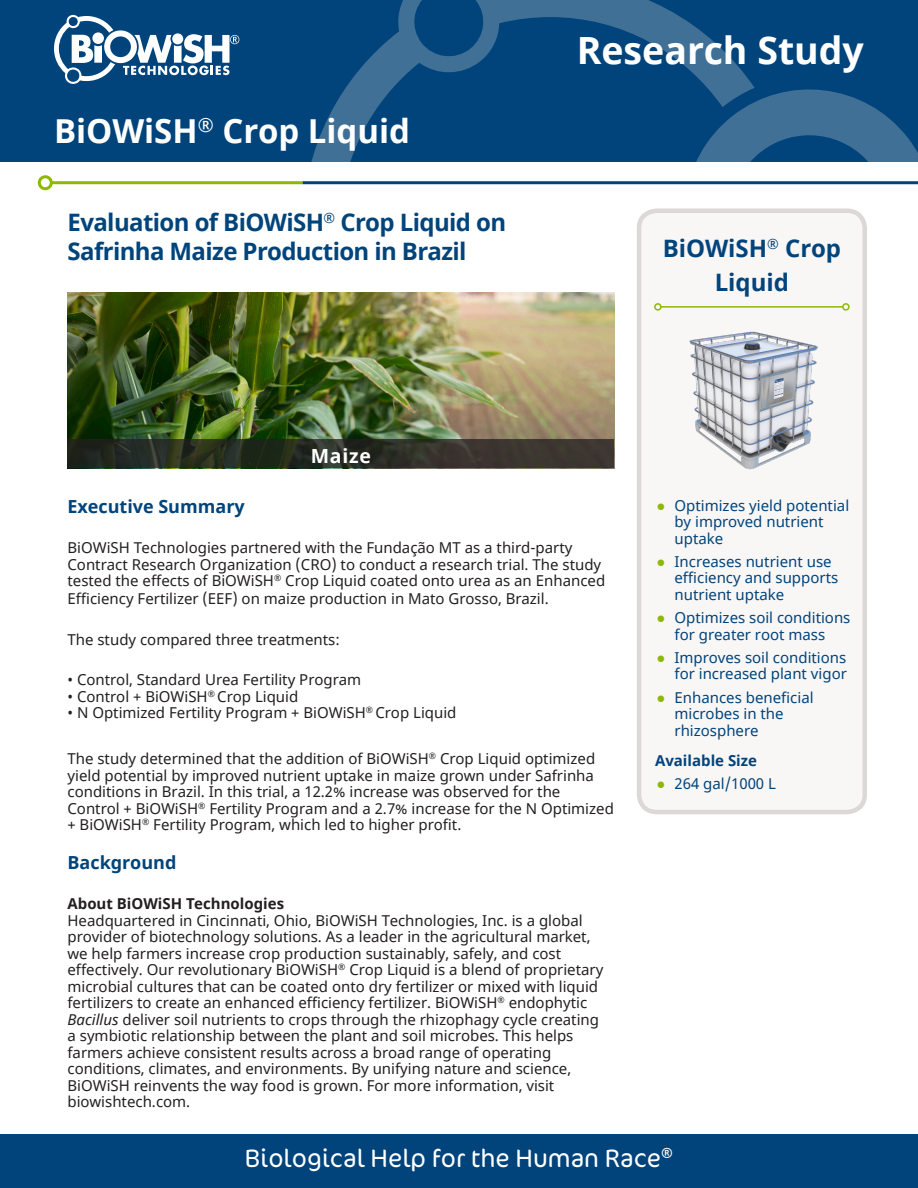
<style>
.page{position:relative;width:918px;height:1188px;background:#fff}
.page>*{position:absolute;margin:0;border:0;box-sizing:border-box;transform-origin:0 0}
.Document_Headers_-_White__Bold{font:700 37.5px "Noto Sans";color:#fff}
.Document_Headers_-_White__Bold-2{font:700 33px "Noto Sans";color:#fff}
.t1{font:300 25.5px "Cocon Pro";color:#fff}
.Document_Title_-_Blue__Bold__20{font:700 24px "Noto Sans";letter-spacing:-.025em;color:#00447b}
.Document_Title_-_Blue__Bold__20-2{font:700 24px/34.5px "Noto Sans";color:#00447b;text-align:center}
.t2{font:700 19.5px "Noto Sans";letter-spacing:.04em;color:#fff}
.t3{font:700 18px "Noto Sans";color:#00447b}
.Paragraph_Heading{font:15px/16.5px "Noto Sans";color:#231f20}
.t4{font:15px/16.5px "Noto Sans";color:#00447b}
.t5{font:700 15px "Noto Sans";color:#00447b}
.s1{font-weight:700}
.s2{font-style:italic}
.s3{color:#8dba00}
</style>
<div class="page">
<div style="left:0;top:0;width:918px;height:162px;background:#00447b"></div>
<svg style="left:54px;top:15px;width:185px;height:69px"></svg>
<svg style="left:311px;top:0;width:433px;height:162px"></svg>
<svg style="left:669px;top:74px;width:249px;height:88px"></svg>
<div style="left:0;top:1134px;width:918px;height:54px;background:#00447b"></div>
<div style="left:639px;top:211px;width:226px;height:601px;background:#f9f6f6;border-radius:18px"></div>
<div style="left:637px;top:208px;width:230px;height:606px;border:4px solid #dcd8d7;border-radius:18px"></div>
<hr style="left:661px;top:306px;width:182px;height:2px;background:#8dba00">
<div style="left:654px;top:303px;width:8px;height:8px;border:2px solid #8dba00;border-radius:50%"></div>
<div style="left:842px;top:303px;width:8px;height:8px;border:2px solid #8dba00;border-radius:50%"></div>
<hr style="left:51px;top:181px;width:252px;height:3px;background:#8dba00">
<div style="left:38px;top:175px;width:15px;height:15px;border:3px solid #8dba00;border-radius:50%"></div>
<hr style="left:303px;top:181px;width:615px;height:3px;background:#00447b">
<img style="left:689px;top:331px;width:129px;height:139px">
<img style="left:68px;top:293px;width:546px;height:147px">
<svg style="left:68px;top:440px;width:546px;height:28px;background:#2d2f26"></svg>
<p class="Document_Headers_-_White__Bold-2" style="left:54px;top:108px;width:358px">BiOWiSH<sup>®</sup> Crop Liquid</p>
<p class="Document_Title_-_Blue__Bold__20" style="left:68px;top:205px;width:440px">Evaluation of BiOWiSH<sup>®</sup> Crop Liquid on</p>
<p class="Document_Title_-_Blue__Bold__20" style="left:68px;top:234px;width:401px">Safrinha Maize Production in Brazil</p>
<p class="t2" style="left:311px;top:442px;width:62px">Maize</p>
<p class="Document_Headers_-_White__Bold" style="left:577px;top:24px;width:289px">Research Study</p>
<p class="Document_Title_-_Blue__Bold__20-2" style="left:663px;top:232px;width:180px">BiOWiSH<sup>®</sup> Crop<br>Liquid</p>
<p class="t3" style="left:68px;top:494px;width:179px">Executive Summary</p>
<p class="Paragraph_Heading" style="left:68px;top:540px;width:539px">BiOWiSH Technologies partnered with the Fundação MT as a third-party<br>Contract Research Organization (CRO) to conduct a research trial. The study tested the effects of BiOWiSH<sup>®</sup> Crop Liquid coated onto urea as an Enhanced</p>
<p class="Paragraph_Heading" style="left:68px;top:591px;width:483px">Efficiency Fertilizer (EEF) on maize production in Mato Grosso, Brazil.</p>
<p class="Paragraph_Heading" style="left:68px;top:632px;width:274px">The study compared three treatments:</p>
<p class="Paragraph_Heading" style="left:68px;top:672px;width:295px">• Control, Standard Urea Fertility Program</p>
<p class="Paragraph_Heading" style="left:68px;top:688px;width:232px">• Control + BiOWiSH<sup>®</sup> Crop Liquid</p>
<p class="Paragraph_Heading" style="left:68px;top:705px;width:390px">• N Optimized Fertility Program + BiOWiSH<sup>®</sup> Crop Liquid</p>
<p class="Paragraph_Heading" style="left:68px;top:751px;width:548px">The study determined that the addition of BiOWiSH<sup>®</sup> Crop Liquid optimized yield potential by improved nutrient uptake in maize grown under Safrinha conditions in Brazil. In this trial, a 12.2% increase was observed for the Control + BiOWiSH<sup>®</sup> Fertility Program and a 2.7% increase for the N Optimized + BiOWiSH<sup>®</sup> Fertility Program, which led to higher profit.</p>
<p class="t3" style="left:68px;top:850px;width:110px">Background</p>
<p class="Paragraph_Heading" style="left:68px;top:896px;width:537px"><span class="s1">About BiOWiSH Technologies<br></span>Headquartered in Cincinnati, Ohio, BiOWiSH Technologies, Inc. is a global provider of biotechnology solutions. As a leader in the agricultural market, we help farmers increase crop production sustainably, safely, and cost effectively. Our revolutionary BiOWiSH<sup>®</sup> Crop Liquid is a blend of proprietary microbial cultures that can be coated onto dry fertilizer or mixed with liquid fertilizers to create an enhanced efficiency fertilizer. BiOWiSH<sup>®</sup> endophytic <span class="s2">Bacillus</span> deliver soil nutrients to crops through the rhizophagy cycle creating a symbiotic relationship between the plant and soil microbes. This helps farmers achieve consistent results across a broad range of operating conditions, climates, and environments. By unifying nature and science, BiOWiSH reinvents the way food is grown. For more information, visit biowishtech.com.</p>
<p class="t4" style="left:675px;top:497px;width:176px;text-indent:-18px"><span class="s3">●</span> Optimizes yield potential by improved nutrient uptake</p>
<p class="t4" style="left:675px;top:554px;width:165px;text-indent:-18px"><span class="s3">●</span> Increases nutrient use efficiency and supports nutrient uptake</p>
<p class="t4" style="left:657px;top:610px;width:195px;text-align:center"><span class="s3">●</span> Optimizes soil conditions for greater root mass</p>
<p class="t4" style="left:657px;top:650px;width:192px;text-align:right"><span class="s3">●</span> Improves soil conditions for increased plant vigor</p>
<p class="t4" style="left:675px;top:689px;width:141px;text-indent:-18px"><span class="s3">●</span> Enhances beneficial microbes in the rhizosphere</p>
<p class="t5" style="left:655px;top:749px;width:104px">Available Size</p>
<p class="t4" style="left:657px;top:776px;width:121px"><span class="s3">●</span> 264 gal/1000 L</p>
<p class="t1" style="left:245px;top:1142px;width:430px">Biological Help for the Human Race<sup>®</sup></p>
</div>
